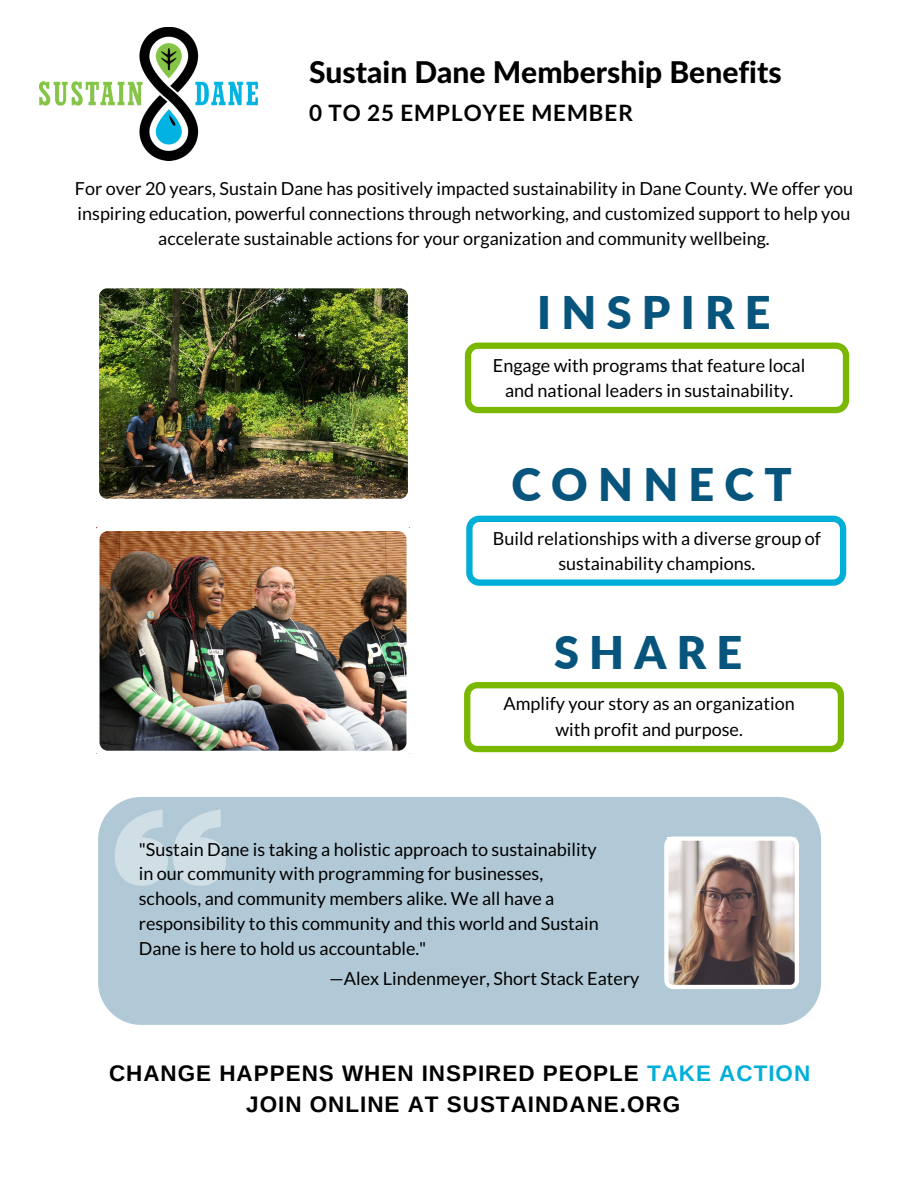
<style>
.page{position:relative;width:918px;height:1188px;background:#fff}
.page>*{position:absolute;margin:0;border:0;box-sizing:border-box;transform-origin:0 0}
.t1{font:900 45px "Lato";letter-spacing:.23em;color:#07547d}
.t2{font:800 30px "Lato Latin";color:#000}
.t3{font:700 22.5px/31px "Arimo";letter-spacing:.045em;color:#000;text-align:center}
.t4{font:700 22.5px "Lato";letter-spacing:.045em;color:#000}
.t5{font:18px/24.8px "Lato";color:#000;text-align:center}
.s1{color:#00afd8}
</style>
<div class="page">
<div style="left:98px;top:797px;width:723px;height:228px;background:#b1c9d6;border-radius:43px"></div>
<svg style="left:115px;top:809px;width:111px;height:77px"></svg>
<img style="left:40px;top:28px;width:217px;height:133px">
<img style="left:96px;top:527px;width:314px;height:227px">
<svg style="left:664px;top:836px;width:135px;height:153px;background:#ad9d99"></svg>
<svg style="left:465px;top:343px;width:384px;height:70px"></svg>
<svg style="left:466px;top:516px;width:380px;height:70px"></svg>
<svg style="left:464px;top:682px;width:380px;height:70px"></svg>
<img style="left:96px;top:283px;width:312px;height:219px">
<svg style="left:96px;top:283px;width:10px;height:12px"></svg>
<h2 class="t2" style="left:309px;top:53px;width:474px">Sustain Dane Membership Benefits</h2>
<p class="t4" style="left:309px;top:98px;width:326px">0 TO 25 EMPLOYEE MEMBER</p>
<p class="t5" style="left:75px;top:175px;width:780px;line-height:25.2px">For over 20 years, Sustain Dane has positively impacted sustainability in Dane County. We offer you inspiring education, powerful connections through networking, and customized support to help you accelerate sustainable actions for your organization and community wellbeing.</p>
<h1 class="t1" style="left:537px;top:285px;width:235px">INSPIRE</h1>
<p class="t5" style="left:493px;top:353px;width:314px">Engage with programs that feature local and national leaders in sustainability.</p>
<h1 class="t1" style="left:511px;top:457px;width:282px">CONNECT</h1>
<p class="t5" style="left:493px;top:525px;width:330px;line-height:25.2px">Build relationships with a diverse group of sustainability champions.</p>
<h1 class="t1" style="left:554px;top:624px;width:190px">SHARE</h1>
<p class="t5" style="left:504px;top:691px;width:293px;line-height:25.2px">Amplify your story as an organization with profit and purpose.</p>
<p class="t5" style="left:139px;top:836px;width:461px;text-align:left">"Sustain Dane is taking a holistic approach to sustainability in our community with programming for businesses, schools, and community members alike. We all have a responsibility to this community and this world and Sustain Dane is here to hold us accountable."</p>
<p class="t5" style="left:329px;top:966px;width:312px">—Alex Lindenmeyer, Short Stack Eatery</p>
<p class="t3" style="left:109px;top:1057px;width:703px">CHANGE HAPPENS WHEN INSPIRED PEOPLE <span class="s1">TAKE ACTION<br></span>JOIN ONLINE AT SUSTAINDANE.ORG</p>
</div>
